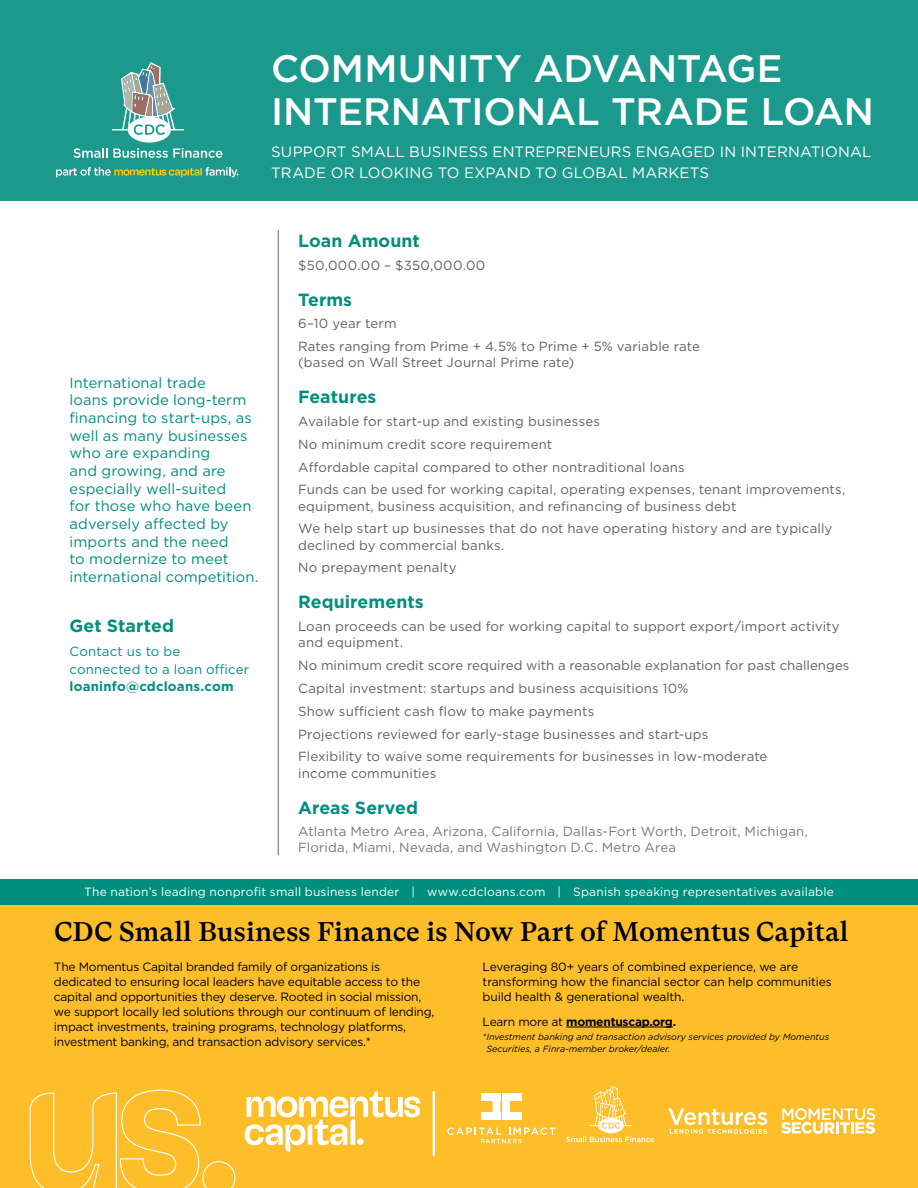
<style>
.page{position:relative;width:918px;height:1188px;background:#fff}
.page>*{position:absolute;margin:0;border:0;box-sizing:border-box;transform-origin:0 0}
.t1{font:500 38.25px/43px "Gotham";letter-spacing:-.005em;color:#fff}
.t2{font:500 27px "GT Super Text";letter-spacing:.005em;color:#000}
.t3{font:700 17.7px "Gotham";letter-spacing:.005em;color:#008e7f}
.t4{font:15px/21px "Gotham";letter-spacing:.01em;color:#fff}
.t5{font:14.7px/17.7px "Gotham";letter-spacing:.005em;color:#008e7f}
.t6{font:13.2px/22.8px "Gotham";letter-spacing:.01em;color:#5f6062}
.t7{font:13.2px/16.2px "Gotham";letter-spacing:.01em;color:#76787a}
.t8{font:13.2px/17.7px "Gotham";letter-spacing:.015em;color:#008e7f}
.t9{font:13.2px "Gotham";letter-spacing:.03em;color:#5f6062}
.t10{font:700 13.2px "Gotham";letter-spacing:.015em;color:#008e7f}
.t11{font:12px/15px "Gotham";letter-spacing:-.02em;color:#000}
.t12{font:12px "Gotham";letter-spacing:.015em;color:#fff}
.t13{font:700 12px "Gotham";letter-spacing:-.02em;color:#000}
.t14{font:italic 9px/11.2px "Gotham";color:#000}
.s1{font-weight:400}
</style>
<div class="page">
<hr style="left:278px;top:230px;width:1px;height:625px;background:#939598">
<div style="left:0;top:879px;width:918px;height:27px;background:#008e7f"></div>
<div style="left:0;top:905px;width:918px;height:283px;background:#febe2a"></div>
<svg style="left:29px;top:1089px;width:207px;height:99px"></svg>
<svg style="left:245px;top:1092px;width:175px;height:60px"></svg>
<hr style="left:433px;top:1091px;width:2px;height:65px;background:#fff">
<svg style="left:566px;top:1086px;width:88px;height:56px"></svg>
<div style="left:481px;top:1093px;width:19px;height:8px;background:#fff"></div>
<div style="left:481px;top:1112px;width:19px;height:8px;background:#fff"></div>
<div style="left:502px;top:1112px;width:19px;height:8px;background:#fff"></div>
<div style="left:502px;top:1093px;width:19px;height:8px;background:#fff"></div>
<svg style="left:493px;top:1093px;width:17px;height:27px"></svg>
<svg style="left:447px;top:1128px;width:108px;height:15px"></svg>
<hr style="left:566px;top:1027px;width:107px;height:1px;background:#000">
<div style="left:0;top:0;width:918px;height:201px;background:#1a998c"></div>
<svg style="left:74px;top:62px;width:148px;height:96px"></svg>
<svg style="left:56px;top:167px;width:183px;height:11px"></svg>
<svg style="left:668px;top:1108px;width:99px;height:26px"></svg>
<svg style="left:781px;top:1108px;width:94px;height:26px"></svg>
<h1 class="t1" style="left:271px;top:46px;width:604px">COMMUNITY ADVANTAGE<br>INTERNATIONAL TRADE LOAN</h1>
<p class="t4" style="left:271px;top:141px;width:602px">SUPPORT SMALL BUSINESS ENTREPRENEURS ENGAGED IN INTERNATIONAL<br>TRADE OR LOOKING TO EXPAND TO GLOBAL MARKETS</p>
<p class="t5" style="left:70px;top:373px;width:190px">International trade<br>loans provide long-term financing to start-ups, as well as many businesses who are expanding<br>and growing, and are especially well-suited<br>for those who have been adversely affected by imports and the need<br>to modernize to meet international competition.</p>
<h3 class="t3" style="left:70px;top:614px;width:106px">Get Started</h3>
<p class="t8" style="left:70px;top:642px;width:181px">Contact us to be connected to a loan officer</p>
<p class="t10" style="left:70px;top:678px;width:166px">loaninfo@cdcloans.com</p>
<h3 class="t3" style="left:298px;top:229px;width:123px">Loan Amount</h3>
<p class="t9" style="left:298px;top:256px;width:189px">$50,000.00 – $350,000.00</p>
<h3 class="t3" style="left:298px;top:288px;width:56px">Terms</h3>
<p class="t6" style="left:298px;top:312px;width:403px">6–10 year term<br>Rates ranging from Prime + 4.5% to Prime + 5% variable rate</p>
<p class="t6" style="left:298px;top:351px;width:278px">(based on Wall Street Journal Prime rate)</p>
<h3 class="t3" style="left:298px;top:385px;width:80px">Features</h3>
<p class="t6" style="left:298px;top:410px;width:549px">Available for start-up and existing businesses<br>No minimum credit score requirement<br>Affordable capital compared to other nontraditional loans<br>Funds can be used for working capital, operating expenses, tenant improvements,</p>
<p class="t6" style="left:298px;top:494px;width:536px">equipment, business acquisition, and refinancing of business debt<br>We help start up businesses that do not have operating history and are typically</p>
<p class="t6" style="left:298px;top:533px;width:208px">declined by commercial banks.<br>No prepayment penalty</p>
<h3 class="t3" style="left:298px;top:590px;width:127px">Requirements</h3>
<p class="t6" style="left:298px;top:618px;width:543px;line-height:16.2px">Loan proceeds can be used for working capital to support export/import activity and equipment.</p>
<p class="t6" style="left:298px;top:654px;width:553px">No minimum credit score required with a reasonable explanation for past challenges Capital investment: startups and business acquisitions 10%<br>Show sufficient cash flow to make payments<br>Projections reviewed for early-stage businesses and start-ups<br>Flexibility to waive some requirements for businesses in low-moderate</p>
<p class="t6" style="left:298px;top:761px;width:140px">income communities</p>
<h3 class="t3" style="left:298px;top:796px;width:121px">Areas Served</h3>
<p class="t7" style="left:298px;top:823px;width:511px">Atlanta Metro Area, Arizona, California, Dallas-Fort Worth, Detroit, Michigan,<br>Florida, Miami, Nevada, and Washington D.C. Metro Area</p>
<p class="t12" style="left:84px;top:884px;width:751px">The nation’s leading nonprofit small business lender | www.cdcloans.com | Spanish speaking representatives available</p>
<h2 class="t2" style="left:54px;top:917px;width:796px">CDC Small Business Finance is Now Part of Momentus Capital</h2>
<p class="t11" style="left:54px;top:959px;width:382px">The Momentus Capital branded family of organizations is dedicated to ensuring local leaders have equitable access to the capital and opportunities they deserve. Rooted in social mission, we support locally led solutions through our continuum of lending, impact investments, training programs, technology platforms, investment banking, and transaction advisory services.*</p>
<p class="t11" style="left:483px;top:959px;width:351px">Leveraging 80+ years of combined experience, we are transforming how the financial sector can help communities build health &amp; generational wealth.</p>
<p class="t13" style="left:483px;top:1014px;width:195px"><span class="s1">Learn more at</span> momentuscap.org.</p>
<p class="t14" style="left:486px;top:1031px;width:344px;text-indent:-4px">*Investment banking and transaction advisory services provided by Momentus<br>Securities, a Finra-member broker/dealer.</p>
</div>
